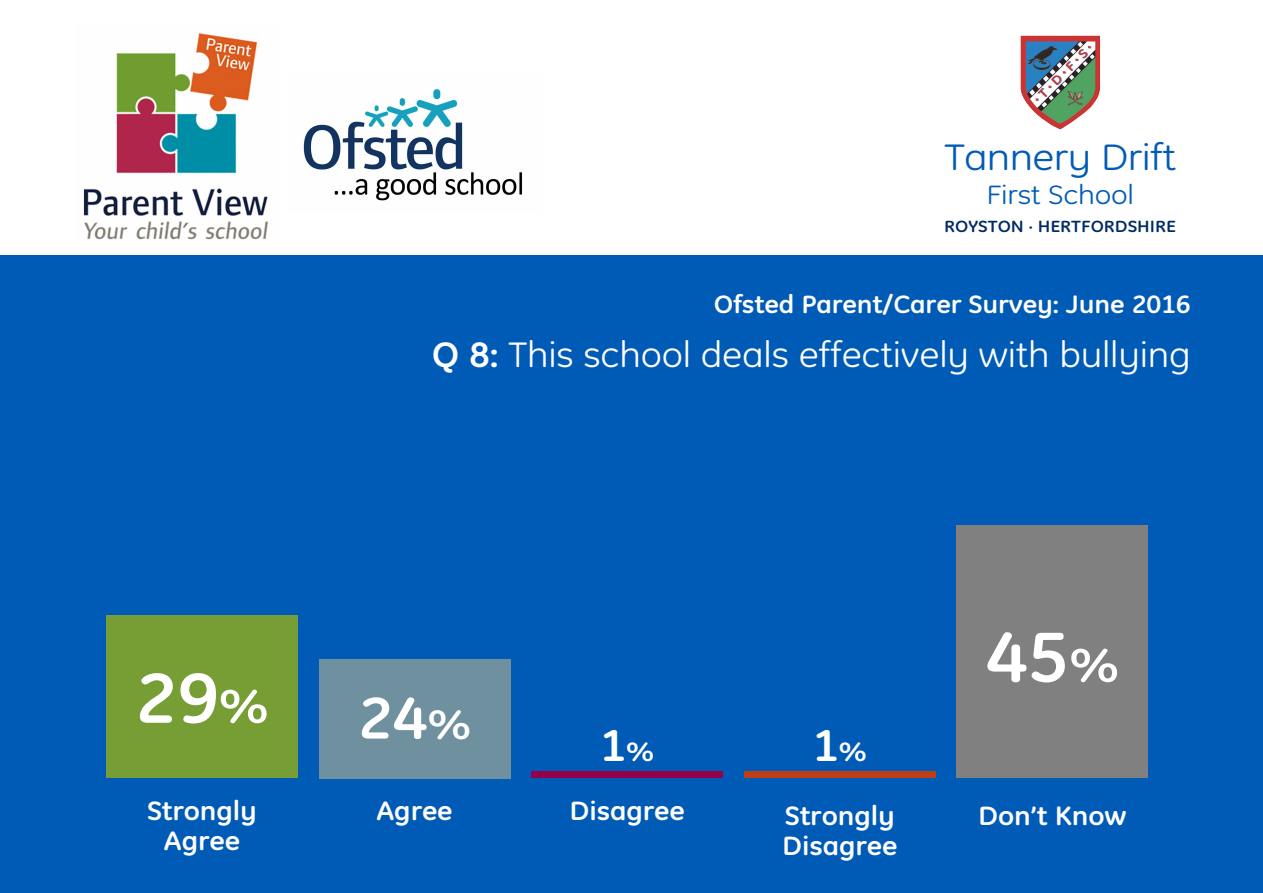
<style>
.page{position:relative;width:1263px;height:893px;background:#fff}
.page>*{position:absolute;margin:0;border:0;box-sizing:border-box;transform-origin:0 0}
.t1{font:700 72px "GE Inspira";color:#fff;scale:1.1 1}
.t2{font:700 59.85px "GE Inspira";color:#fff;scale:1.1 1}
.t3{font:700 45px "GE Inspira";color:#fff;scale:1.1 1}
.t4{font:37.5px "GE Inspira";letter-spacing:-.015em;color:#005bb7;scale:1.15 1}
.t5{font:36px "GE Inspira";letter-spacing:-.005em;color:#fff;scale:1.1 1}
.t6{font:700 27px/30px "GE Inspira";letter-spacing:-.005em;color:#fff;text-align:center;scale:1.1 1}
.t7{font:27px "GE Inspira";letter-spacing:-.01em;color:#005bb7;scale:1.15 1}
.t8{font:700 25.5px "GE Inspira";letter-spacing:-.005em;color:#fff;scale:1.1 1}
.t9{font:700 16.5px "GE Inspira";color:#002b62;scale:1.15 1}
.s1{font-size:7.5px}
.s2{font-weight:700}
.s3{font-size:48px}
.s4{font-size:41.85px}
.s5{font-size:27px}
</style>
<div class="page">
<div style="left:0;top:255px;width:1263px;height:638px;background:#005bb7"></div>
<div style="left:106px;top:616px;width:192px;height:162px;background:#769e35"></div>
<div style="left:319px;top:659px;width:191px;height:119px;background:#6e909f"></div>
<div style="left:531px;top:772px;width:192px;height:6px;background:#95004a"></div>
<div style="left:744px;top:772px;width:191px;height:6px;background:#bd3d17"></div>
<div style="left:957px;top:525px;width:191px;height:253px;background:#808080"></div>
<img style="left:1020px;top:35px;width:80px;height:95px">
<img style="left:83px;top:33px;width:185px;height:207px">
<img style="left:303px;top:89px;width:220px;height:112px">
<h3 class="t4" style="left:944px;top:145px;width:203px">Tannery Drift</h3>
<p class="t7" style="left:986px;top:186px;width:130px">First School</p>
<p class="t9" style="left:944px;top:220px;width:203px">ROYSTON <span class="s1">•</span> HERTFORDSHIRE</p>
<p class="t8" style="left:714px;top:296px;width:435px">Ofsted Parent/Carer Survey: June 2016</p>
<h3 class="t5" style="left:432px;top:343px;width:691px"><span class="s2">Q 8:</span> This school deals effectively with bullying</h3>
<h1 class="t1" style="left:135px;top:674px;width:123px">29<span class="s3">%</span></h1>
<p class="t6" style="left:147px;top:799px;width:101px">Strongly<br>Agree</p>
<h2 class="t2" style="left:358px;top:698px;width:105px">24<span class="s4">%</span></h2>
<h3 class="t3" style="left:600px;top:730px;width:51px">1<span class="s5">%</span></h3>
<h3 class="t3" style="left:812px;top:730px;width:51px">1<span class="s5">%</span></h3>
<h1 class="t1" style="left:986px;top:633px;width:123px">45<span class="s3">%</span></h1>
<p class="t6" style="left:377px;top:799px;width:71px">Agree</p>
<p class="t6" style="left:570px;top:799px;width:106px">Disagree</p>
<p class="t6" style="left:782px;top:803px;width:106px;text-align:left">Strongly<br>Disagree</p>
<p class="t6" style="left:978px;top:803px;width:136px">Don’t Know</p>
</div>
